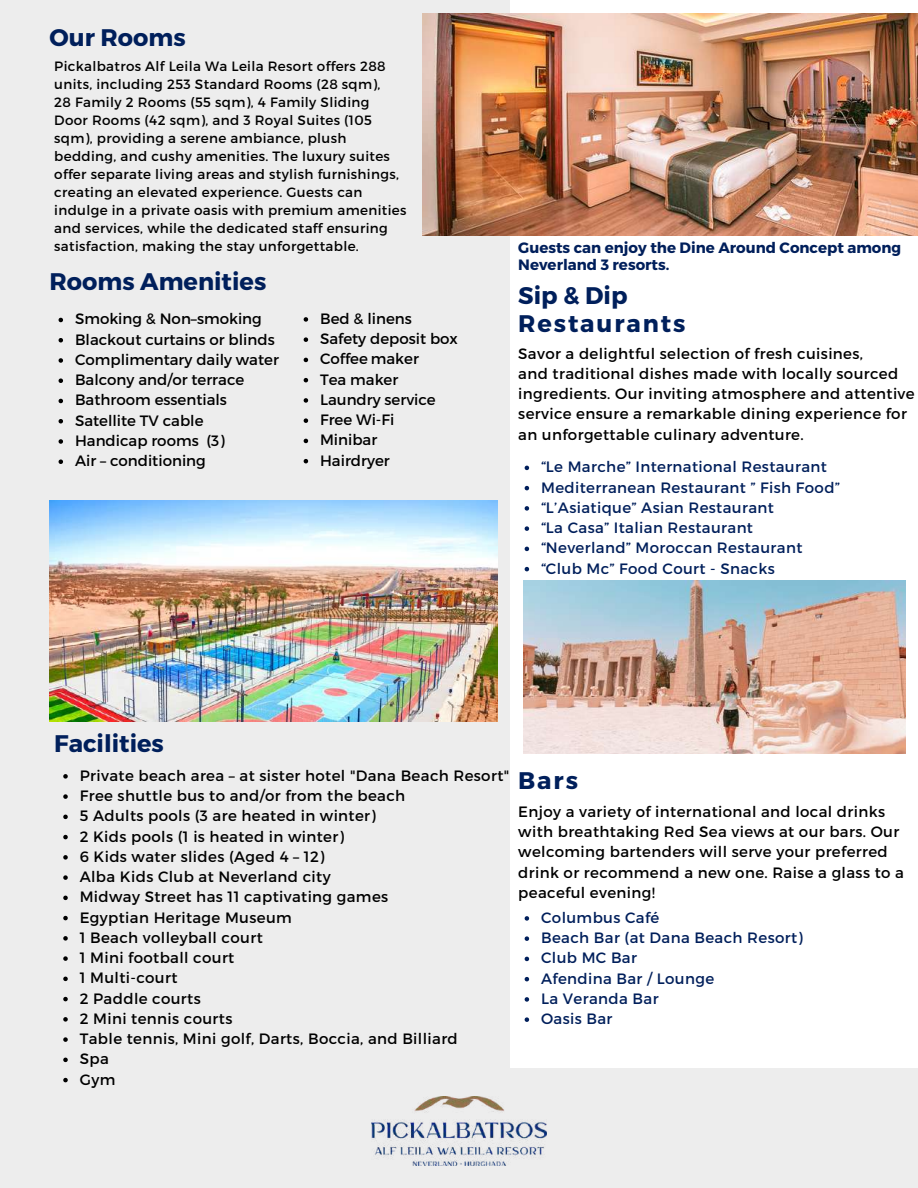
<style>
.page{position:relative;width:918px;height:1188px;background:#ededed}
.page>*{position:absolute;margin:0;border:0;box-sizing:border-box;transform-origin:0 0}
.t1{font:700 24px "Montserrat";color:#001f5b}
.t2{font:700 24px "Montserrat";letter-spacing:.08em;color:#001f5b}
.t3{font:15px/20.2px "Montserrat";letter-spacing:.025em;color:#000}
.t4{font:15px/20.2px "Montserrat";letter-spacing:.025em;color:#001f5b}
.t5{font:15px/20.2px "Montserrat";color:#000}
.t6{font:700 15px/16.8px "Montserrat";color:#001f5b}
.t7{font:13.5px/18px "Montserrat";letter-spacing:.025em;color:#000}
</style>
<div class="page">
<div style="left:511px;top:0;width:407px;height:1067px;background:#fff"></div>
<img style="left:423px;top:13px;width:495px;height:223px">
<img style="left:372px;top:1096px;width:174px;height:70px">
<svg style="left:63px;top:774px;width:5px;height:5px"></svg>
<svg style="left:63px;top:794px;width:5px;height:5px"></svg>
<svg style="left:63px;top:815px;width:5px;height:4px"></svg>
<svg style="left:63px;top:835px;width:5px;height:4px"></svg>
<svg style="left:63px;top:855px;width:5px;height:5px"></svg>
<svg style="left:63px;top:875px;width:5px;height:5px"></svg>
<svg style="left:63px;top:896px;width:5px;height:4px"></svg>
<svg style="left:63px;top:916px;width:5px;height:4px"></svg>
<svg style="left:63px;top:936px;width:5px;height:5px"></svg>
<svg style="left:63px;top:956px;width:5px;height:5px"></svg>
<svg style="left:63px;top:977px;width:5px;height:4px"></svg>
<svg style="left:63px;top:997px;width:5px;height:4px"></svg>
<svg style="left:63px;top:1017px;width:5px;height:5px"></svg>
<svg style="left:63px;top:1037px;width:5px;height:5px"></svg>
<svg style="left:63px;top:1058px;width:5px;height:4px"></svg>
<svg style="left:63px;top:1078px;width:5px;height:4px"></svg>
<img style="left:50px;top:500px;width:447px;height:222px">
<svg style="left:525px;top:466px;width:4px;height:4px"></svg>
<svg style="left:525px;top:486px;width:4px;height:4px"></svg>
<svg style="left:525px;top:506px;width:4px;height:5px"></svg>
<svg style="left:525px;top:526px;width:4px;height:5px"></svg>
<svg style="left:525px;top:547px;width:4px;height:4px"></svg>
<svg style="left:525px;top:567px;width:4px;height:4px"></svg>
<img style="left:524px;top:580px;width:381px;height:173px">
<svg style="left:525px;top:916px;width:4px;height:5px"></svg>
<svg style="left:525px;top:936px;width:4px;height:5px"></svg>
<svg style="left:525px;top:957px;width:4px;height:4px"></svg>
<svg style="left:525px;top:977px;width:4px;height:4px"></svg>
<svg style="left:525px;top:997px;width:4px;height:5px"></svg>
<svg style="left:525px;top:1017px;width:4px;height:5px"></svg>
<svg style="left:304px;top:317px;width:4px;height:5px"></svg>
<svg style="left:304px;top:337px;width:4px;height:5px"></svg>
<svg style="left:304px;top:358px;width:4px;height:4px"></svg>
<svg style="left:304px;top:378px;width:4px;height:4px"></svg>
<svg style="left:304px;top:398px;width:4px;height:5px"></svg>
<svg style="left:304px;top:418px;width:4px;height:5px"></svg>
<svg style="left:304px;top:439px;width:4px;height:4px"></svg>
<svg style="left:304px;top:459px;width:4px;height:4px"></svg>
<svg style="left:59px;top:318px;width:4px;height:4px"></svg>
<svg style="left:59px;top:338px;width:4px;height:4px"></svg>
<svg style="left:59px;top:358px;width:4px;height:5px"></svg>
<svg style="left:59px;top:378px;width:4px;height:5px"></svg>
<svg style="left:59px;top:399px;width:4px;height:4px"></svg>
<svg style="left:59px;top:419px;width:4px;height:4px"></svg>
<svg style="left:59px;top:439px;width:4px;height:5px"></svg>
<svg style="left:59px;top:459px;width:4px;height:5px"></svg>
<h1 class="t1" style="left:50px;top:22px;width:138px">Our Rooms</h1>
<p class="t7" style="left:54px;top:56px;width:354px">Pickalbatros Alf Leila Wa Leila Resort offers 288 units, including 253 Standard Rooms (28 sqm),<br>28 Family 2 Rooms (55 sqm), 4 Family Sliding Door Rooms (42 sqm), and 3 Royal Suites (105 sqm), providing a serene ambiance, plush bedding, and cushy amenities. The luxury suites offer separate living areas and stylish furnishings, creating an elevated experience. Guests can indulge in a private oasis with premium amenities and services, while the dedicated staff ensuring satisfaction, making the stay unforgettable.</p>
<h1 class="t1" style="left:50px;top:265px;width:218px">Rooms Amenities</h1>
<p class="t5" style="left:75px;top:308px;width:205px">Smoking &amp; Non–smoking<br>Blackout curtains or blinds<br>Complimentary daily water<br>Balcony and/or terrace<br>Bathroom essentials<br>Satellite TV cable<br>Handicap rooms (3)<br>Air – conditioning</p>
<p class="t5" style="left:320px;top:308px;width:139px">Bed &amp; linens<br>Safety deposit box<br>Coffee maker<br>Tea maker<br>Laundry service<br>Free Wi-Fi<br>Minibar<br>Hairdryer</p>
<p class="t6" style="left:518px;top:239px;width:384px">Guests can enjoy the Dine Around Concept among<br>Neverland 3 resorts.</p>
<h1 class="t1" style="left:518px;top:280px;width:111px">Sip &amp; Dip</h1>
<p class="t3" style="left:518px;top:342px;width:398px">Savor a delightful selection of fresh cuisines,<br>and traditional dishes made with locally sourced ingredients. Our inviting atmosphere and attentive service ensure a remarkable dining experience for an unforgettable culinary adventure.</p>
<p class="t4" style="left:541px;top:456px;width:300px">“Le Marche” International Restaurant Mediterranean Restaurant ” Fish Food” “L’Asiatique” Asian Restaurant<br>“La Casa” Italian Restaurant “Neverland” Moroccan Restaurant “Club Mc” Food Court - Snacks</p>
<h1 class="t2" style="left:518px;top:308px;width:169px">Restaurants</h1>
<h1 class="t1" style="left:54px;top:728px;width:111px">Facilities</h1>
<p class="t3" style="left:80px;top:765px;width:431px">Private beach area – at sister hotel "Dana Beach Resort"<br>Free shuttle bus to and/or from the beach<br>5 Adults pools (3 are heated in winter)<br>2 Kids pools (1 is heated in winter)<br>6 Kids water slides (Aged 4 – 12)<br>Alba Kids Club at Neverland city<br>Midway Street has 11 captivating games<br>Egyptian Heritage Museum<br>1 Beach volleyball court<br>1 Mini football court<br>1 Multi-court<br>2 Paddle courts<br>2 Mini tennis courts<br>Table tennis, Mini golf, Darts, Boccia, and Billiard<br>Spa<br>Gym</p>
<h1 class="t1" style="left:518px;top:765px;width:61px">Bars</h1>
<p class="t3" style="left:518px;top:801px;width:387px">Enjoy a variety of international and local drinks with breathtaking Red Sea views at our bars. Our welcoming bartenders will serve your preferred drink or recommend a new one. Raise a glass to a peaceful evening!</p>
<p class="t4" style="left:541px;top:907px;width:263px">Columbus Café<br>Beach Bar (at Dana Beach Resort)<br>Club MC Bar<br>Afendina Bar / Lounge<br>La Veranda Bar<br>Oasis Bar</p>
</div>
